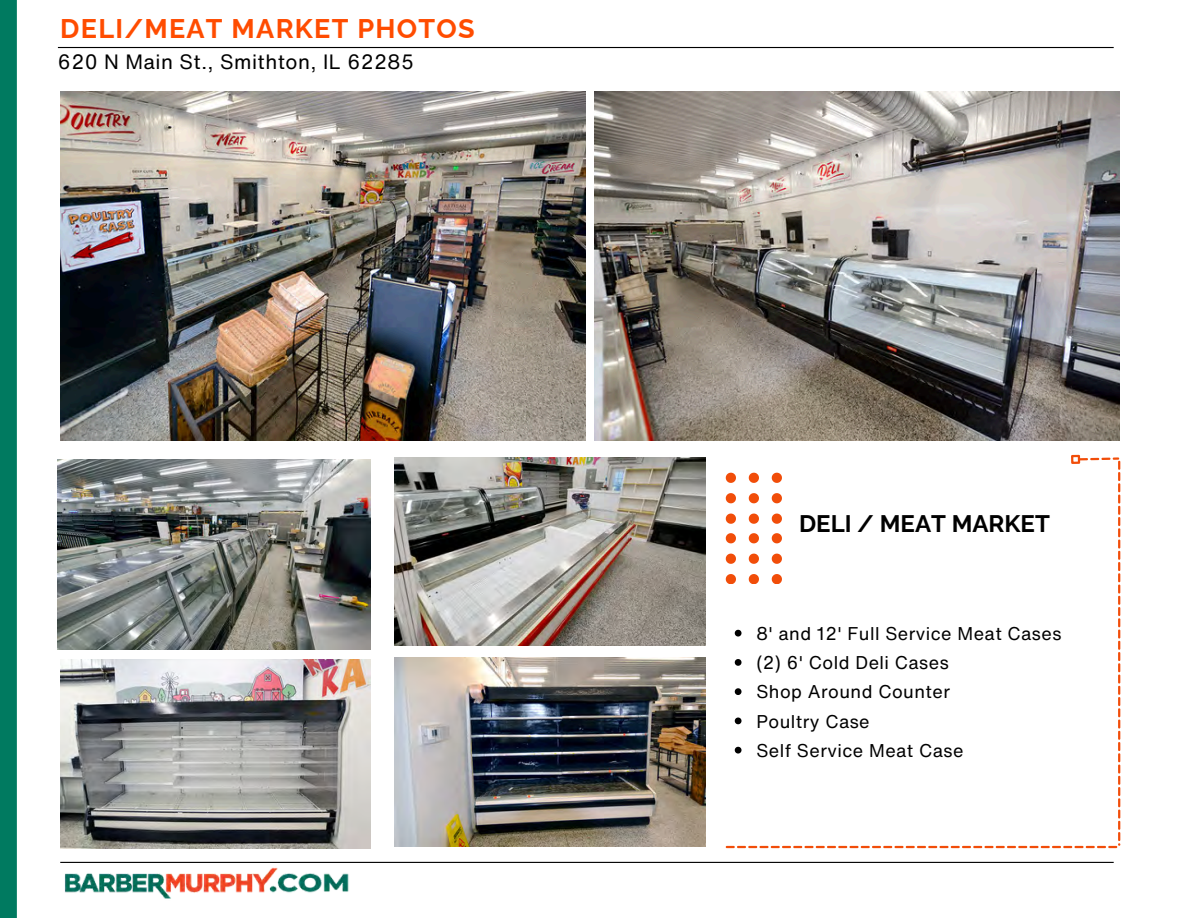
<style>
.page{position:relative;width:1188px;height:918px;background:#fff}
.page>*{position:absolute;margin:0;border:0;box-sizing:border-box;transform-origin:0 0}
.t1{font:700 27px "Raleway";letter-spacing:.045em;color:#ff4c00}
.t2{font:700 24px "Raleway";color:#000}
.t3{font:20.25px "Helvetica Now Text";letter-spacing:.025em;color:#000}
.t4{font:18px "Helvetica Now Text";letter-spacing:.025em;color:#000}
</style>
<div class="page">
<img style="left:60px;top:92px;width:526px;height:349px">
<img style="left:395px;top:457px;width:310px;height:188px">
<img style="left:594px;top:92px;width:525px;height:349px">
<hr style="left:58px;top:47px;width:1056px;height:1px;background:#000">
<hr style="left:60px;top:862px;width:1054px;height:1px;background:#000">
<img style="left:64px;top:867px;width:285px;height:32px">
<div style="left:1071px;top:455px;width:9px;height:9px;border:2px solid #f14d09"></div>
<div style="left:0;top:0;width:17px;height:918px;background:#007a60"></div>
<img style="left:395px;top:658px;width:310px;height:188px">
<img style="left:60px;top:660px;width:311px;height:188px">
<img style="left:58px;top:459px;width:313px;height:190px">
<svg style="left:726px;top:457px;width:394px;height:391px"></svg>
<p class="t1" style="left:60px;top:13px;width:416px">DELI/MEAT MARKET PHOTOS</p>
<p class="t3" style="left:58px;top:47px;width:358px">620 N Main St., Smithton, IL 62285</p>
<p class="t2" style="left:799px;top:510px;width:252px">DELI / MEAT MARKET</p>
<h2 class="t4" style="left:756px;top:620px;width:307px">8' and 12' Full Service Meat Cases</h2>
<p class="t4" style="left:756px;top:649px;width:194px">(2) 6' Cold Deli Cases</p>
<p class="t4" style="left:756px;top:678px;width:195px">Shop Around Counter</p>
<p class="t4" style="left:756px;top:708px;width:115px">Poultry Case</p>
<p class="t4" style="left:756px;top:737px;width:209px">Self Service Meat Case</p>
</div>
